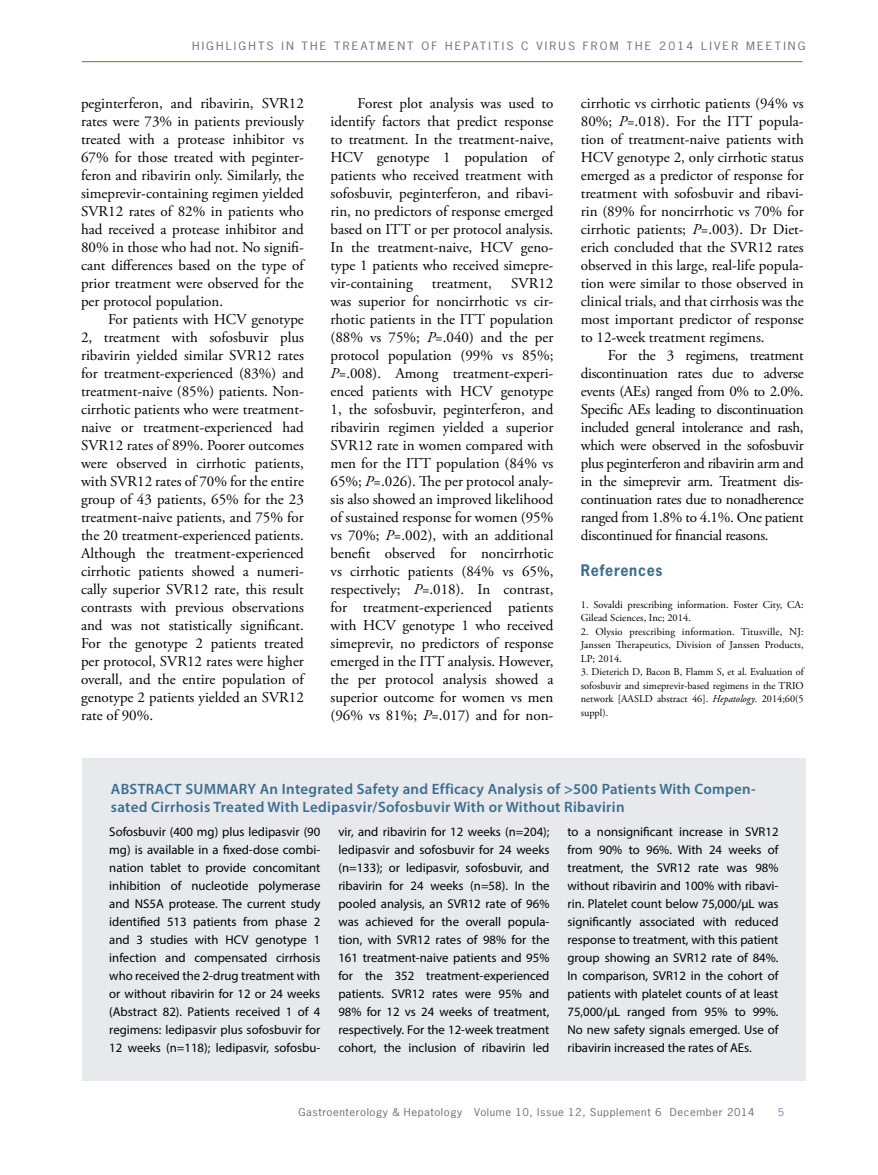
<style>
.page{position:relative;width:878px;height:1175px;background:#fff}
.page>*{position:absolute;margin:0;border:0;box-sizing:border-box;transform-origin:0 0}
.t1{font:15px/18px "Adobe Garamond Pro";color:#000;text-align:justify}
.t2{font:600 15px/18px "Myriad Pro";letter-spacing:.02em;color:#3b6e8f}
.t3{font:700 15px "News Gothic Std";letter-spacing:.05em;color:#3b6e8f;scale:.95 1}
.t4{font:12.75px/18px "Myriad Pro";color:#000;text-align:justify}
.t5{font:10.8px "News Gothic Std";letter-spacing:.18em;color:#6d6e71;scale:1.11 1}
.t6{font:10.5px/13.5px "Adobe Garamond Pro";color:#000;text-align:justify}
.t7{font:10.2px "News Gothic Std";letter-spacing:.05em;color:#6d6e71;scale:1.11 1}
.t8{font:10.2px "News Gothic Std";color:#738ba5;scale:1.11 1}
.s1{font-style:italic}
</style>
<div class="page">
<hr style="left:82px;top:61px;width:720px;height:1px;background:#677718">
<div style="left:82px;top:757px;width:723px;height:323px;background:#e7e9ed"></div>
<p class="t5" style="left:192px;top:39px;width:554px">HIGHLIGHTS IN THE TREATMENT OF HEPATITIS C VIRUS FROM THE 2014 LIVER MEETING</p>
<p class="t1" style="left:81px;top:95px;width:224px">peginterferon, and ribavirin, SVR12 rates were 73% in patients previously treated with a protease inhibitor vs 67% for those treated with peginter&shy;feron and ribavirin only. Similarly, the simeprevir-containing regimen yielded SVR12 rates of 82% in patients who had received a protease inhibitor and 80% in those who had not. No signifi&shy;cant differences based on the type of prior treatment were observed for the per protocol population.</p>
<p class="t1" style="left:81px;top:311px;width:224px;text-indent:27px">For patients with HCV genotype 2, treatment with sofosbuvir plus ribavirin yielded similar SVR12 rates for treatment-experienced (83%) and treatment-naive (85%) patients. Non&shy;cirrhotic patients who were treatment&shy;naive or treatment-experienced had SVR12 rates of 89%. Poorer outcomes were observed in cirrhotic patients, with SVR12 rates of 70% for the entire group of 43 patients, 65% for the 23 treatment-naive patients, and 75% for the 20 treatment-experienced patients.<br>Although the treatment-experienced cirrhotic patients showed a numeri&shy;cally superior SVR12 rate, this result contrasts with previous observations and was not statistically significant.<br>For the genotype 2 patients treated per protocol, SVR12 rates were higher overall, and the entire population of genotype 2 patients yielded an SVR12 rate of 90%.</p>
<p class="t1" style="left:330px;top:95px;width:224px;text-indent:27px">Forest plot analysis was used to identify factors that predict response to treatment. In the treatment-naive, HCV genotype 1 population of patients who received treatment with sofosbuvir, peginterferon, and ribavi&shy;rin, no predictors of response emerged based on ITT or per protocol analysis.<br>In the treatment-naive, HCV geno&shy;type 1 patients who received simepre&shy;vir-containing</p>
<p class="t1" style="left:330px;top:275px;width:224px;text-indent:181px">SVR12 was superior for noncirrhotic vs cir&shy;rhotic patients in the ITT population (88% vs 75%; <span class="s1">P</span>=.040) and the per protocol population (99% vs 85%; <span class="s1">P</span>=.008). Among treatment-experi&shy;enced patients with HCV genotype 1, the sofosbuvir, peginterferon, and ribavirin regimen yielded a superior SVR12 rate in women compared with men for the ITT population (84% vs 65%; <span class="s1">P</span>=.026). The per protocol analy&shy;sis also showed an improved likelihood of sustained response for women (95% vs 70%; <span class="s1">P</span>=.002), with an additional benefit observed for noncirrhotic vs cirrhotic patients (84% vs 65%, respectively; <span class="s1">P</span>=.018). In contrast, for treatment-experienced patients with HCV genotype 1 who received simeprevir, no predictors of response emerged in the ITT analysis. However, the per protocol analysis showed a superior outcome for women vs men (96% vs 81%; <span class="s1">P</span>=.017) and for non-</p>
<p class="t1" style="left:432px;top:275px;width:62px">treatment,</p>
<p class="t1" style="left:581px;top:95px;width:224px">cirrhotic vs cirrhotic patients (94% vs 80%; <span class="s1">P</span>=.018). For the ITT popula&shy;tion of treatment-naive patients with HCV genotype 2, only cirrhotic status emerged as a predictor of response for treatment with sofosbuvir and ribavi&shy;rin (89% for noncirrhotic vs 70% for cirrhotic patients; <span class="s1">P</span>=.003). Dr Diet&shy;erich concluded that the SVR12 rates observed in this large, real-life popula&shy;tion were similar to those observed in clinical trials, and that cirrhosis was the most important predictor of response to 12-week treatment regimens.</p>
<p class="t1" style="left:581px;top:347px;width:224px;text-indent:27px">For the 3 regimens, treatment discontinuation rates due to adverse events (AEs) ranged from 0% to 2.0%.<br>Specific AEs leading to discontinuation included general intolerance and rash, which were observed in the sofosbuvir plus peginterferon and ribavirin arm and in the simeprevir arm. Treatment dis&shy;continuation rates due to nonadherence ranged from 1.8% to 4.1%. One patient discontinued for financial reasons.</p>
<p class="t3" style="left:580px;top:560px;width:87px">References</p>
<p class="t6" style="left:580px;top:598px;width:224px">1. Sovaldi prescribing information. Foster City, CA:<br>Gilead Sciences, Inc; 2014.</p>
<p class="t6" style="left:580px;top:625px;width:224px">2. Olysio prescribing information. Titusville, NJ:<br>Janssen Therapeutics, Division of Janssen Products, LP; 2014.</p>
<p class="t6" style="left:580px;top:665px;width:224px">3. Dieterich D, Bacon B, Flamm S, et al. Evaluation of sofosbuvir and simeprevir-based regimens in the TRIO network [AASLD abstract 46]. <span class="s1">Hepatology</span>. 2014;60(5 suppl).</p>
<p class="t2" style="left:111px;top:779px;width:646px">ABSTRACT SUMMARY An Integrated Safety and Efficacy Analysis of &gt;500 Patients With Compen&shy;sated Cirrhosis Treated With Ledipasvir/Sofosbuvir With or Without Ribavirin</p>
<p class="t4" style="left:109px;top:822px;width:212px">Sofosbuvir (400 mg) plus ledipasvir (90 mg) is available in a fixed-dose combi&shy;nation tablet to provide concomitant inhibition of nucleotide polymerase and NS5A protease. The current study identified 513 patients from phase 2 and 3 studies with HCV genotype 1 infection and compensated cirrhosis who received the 2-drug treatment with or without ribavirin for 12 or 24 weeks (Abstract 82). Patients received 1 of 4 regimens: ledipasvir plus sofosbuvir for 12 weeks (n=118); ledipasvir, sofosbu-</p>
<p class="t4" style="left:338px;top:822px;width:212px">vir, and ribavirin for 12 weeks (n=204); ledipasvir and sofosbuvir for 24 weeks (n=133); or ledipasvir, sofosbuvir, and ribavirin for 24 weeks (n=58). In the pooled analysis, an SVR12 rate of 96% was achieved for the overall popula&shy;tion, with SVR12 rates of 98% for the 161 treatment-naive patients and 95% for the 352 treatment-experienced patients. SVR12 rates were 95% and 98% for 12 vs 24 weeks of treatment, respectively. For the 12-week treatment cohort, the inclusion of ribavirin led</p>
<p class="t4" style="left:567px;top:822px;width:212px">to a nonsignificant increase in SVR12 from 90% to 96%. With 24 weeks of treatment, the SVR12 rate was 98% without ribavirin and 100% with ribavi&shy;rin. Platelet count below 75,000/μL was significantly associated with reduced response to treatment, with this patient group showing an SVR12 rate of 84%.<br>In comparison, SVR12 in the cohort of patients with platelet counts of at least 75,000/μL ranged from 95% to 99%.<br>No new safety signals emerged. Use of ribavirin increased the rates of AEs.</p>
<p class="t7" style="left:298px;top:1105px;width:412px">Gastroenterology &amp; Hepatology Volume 10, Issue 12, Supplement 6 December 2014</p>
<p class="t8" style="left:777px;top:1105px;width:7px">5</p>
</div>
